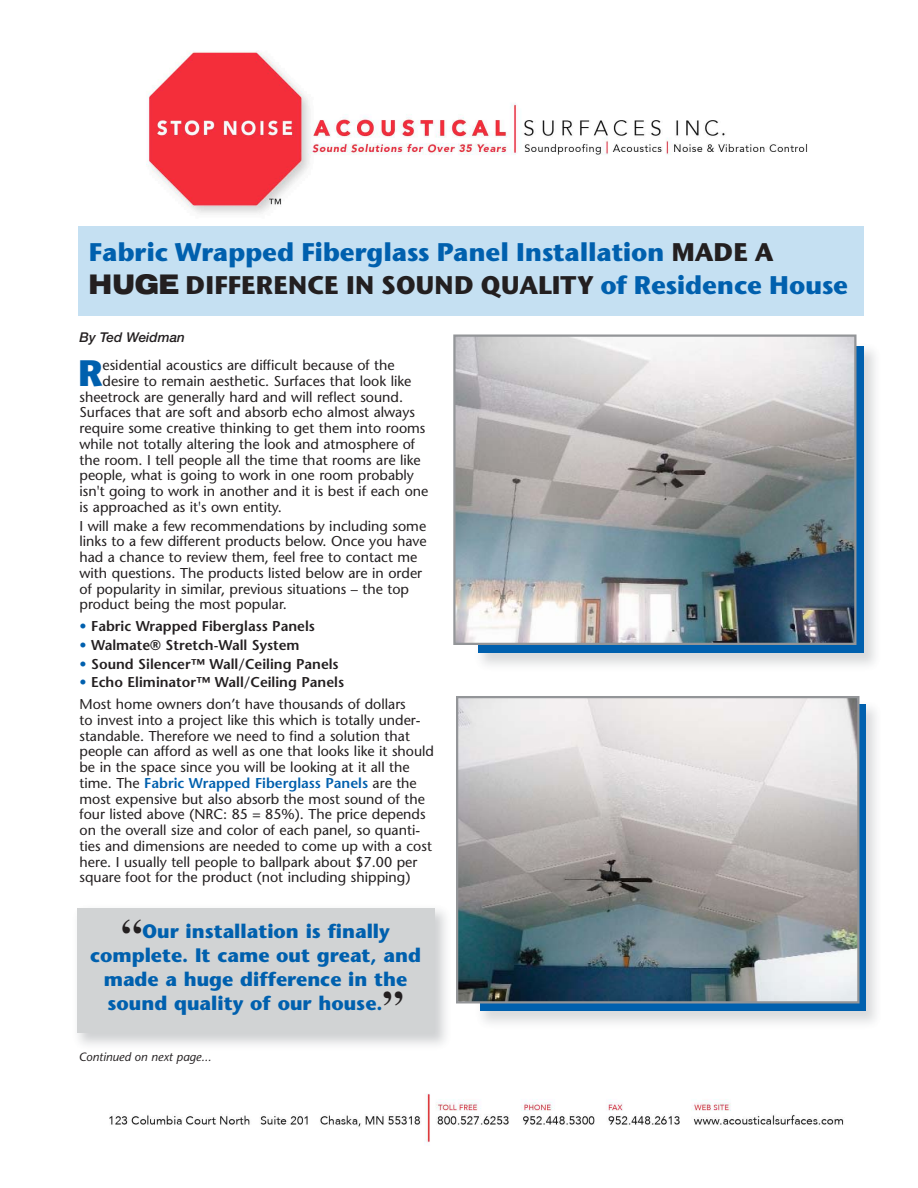
<style>
.page{position:relative;width:918px;height:1188px;background:#fff}
.page>*{position:absolute;margin:0;border:0;box-sizing:border-box;transform-origin:0 0}
.t1{font:700 36.75px "Stone Sans";color:#0060ae}
.t2{font:25.5px "Stone Sans OSITCTT Bold";letter-spacing:-.015em;color:#0060ae}
.t3{font:25.5px "Stone Sans ITCTT Bold";letter-spacing:-.015em;color:#231f20}
.t4{font:700 19.5px/24px "Stone Sans";color:#0060ae;text-align:center}
.t5{font:14.25px/15.8px "Stone Sans";color:#231f20}
.t6{font:600 14.25px "Stone Sans";color:#231f20}
.t7{font:italic 500 13.5px "Helvetica Neue";color:#231f20}
.t8{font:italic 12px "Stone Sans";color:#231f20}
.s1{font-family:"Stone Sans ITCTT Bold";color:#231f20}
.s2{font-family:"Swiss 721 Black Extended BT";font-size:27px}
.s3{font-family:"Stone Sans OSITCTT Bold";color:#0060ae}
.s4{color:#0060ae}
.s5{font-weight:600;color:#0060ae}
.s6{font-weight:600}
.s7{font-family:"Times";font-size:42px;color:#231f20}
</style>
<div class="page">
<img style="left:474px;top:704px;width:402px;height:319px">
<div style="left:480px;top:705px;width:386px;height:306px;background:#0060ae"></div>
<div style="left:478px;top:346px;width:386px;height:307px;background:#0060ae"></div>
<div style="left:78px;top:226px;width:786px;height:90px;background:#c5e0f2"></div>
<img style="left:456px;top:337px;width:397px;height:305px">
<div style="left:453px;top:334px;width:403px;height:311px;border:2px solid #939598"></div>
<img style="left:459px;top:699px;width:398px;height:301px">
<div style="left:456px;top:696px;width:404px;height:307px;border:2px solid #939598"></div>
<div style="left:78px;top:908px;width:357px;height:124px;background:#d1d3d4"></div>
<img style="left:146px;top:50px;width:662px;height:163px">
<img style="left:109px;top:1093px;width:735px;height:50px">
<h2 class="t2" style="left:89px;top:243px;width:687px">Fabric Wrapped Fiberglass Panel Installation <span class="s1">MADE A</span></h2>
<h2 class="t3" style="left:89px;top:271px;width:761px"><span class="s2">HUGE</span> DIFFERENCE IN SOUND QUALITY <span class="s3">of Residence House</span></h2>
<p class="t7" style="left:80px;top:333px;width:107px">By Ted Weidman</p>
<h1 class="t1" style="left:78px;top:359px;width:26px">R</h1>
<p class="t5" style="left:103px;top:359px;width:294px">esidential acoustics are difficult because of the</p>
<p class="t5" style="left:103px;top:375px;width:310px">desire to remain aesthetic. Surfaces that look like</p>
<p class="t5" style="left:80px;top:390px;width:325px">sheetrock are generally hard and will reflect sound.</p>
<p class="t5" style="left:80px;top:406px;width:337px">Surfaces that are soft and absorb echo almost always</p>
<p class="t5" style="left:80px;top:422px;width:347px">require some creative thinking to get them into rooms</p>
<p class="t5" style="left:80px;top:438px;width:337px">while not totally altering the look and atmosphere of</p>
<p class="t5" style="left:80px;top:453px;width:343px">the room. I tell people all the time that rooms are like</p>
<p class="t5" style="left:80px;top:469px;width:336px">people, what is going to work in one room probably</p>
<p class="t5" style="left:80px;top:485px;width:350px">isn't going to work in another and it is best if each one</p>
<p class="t5" style="left:80px;top:501px;width:204px">is approached as it's own entity.</p>
<p class="t5" style="left:80px;top:519px;width:349px">I will make a few recommendations by including some links to a few different products below. Once you have had a chance to review them, feel free to contact me with questions. The products listed below are in order of popularity in similar, previous situations – the top product being the most popular.</p>
<p class="t6" style="left:80px;top:621px;width:237px"><span class="s4">•</span> Fabric Wrapped Fiberglass Panels</p>
<p class="t6" style="left:80px;top:639px;width:222px"><span class="s4">•</span> Walmate® Stretch-Wall System</p>
<p class="t6" style="left:80px;top:658px;width:261px"><span class="s4">•</span> Sound Silencer™ Wall/Ceiling Panels</p>
<p class="t5" style="left:80px;top:673px;width:328px;line-height:21.8px"><span class="s5">•</span> <span class="s6">Echo Eliminator™ Wall/Ceiling Panels<br></span>Most home owners don’t have thousands of dollars</p>
<p class="t5" style="left:80px;top:714px;width:356px">to invest into a project like this which is totally under&shy;standable. Therefore we need to find a solution that people can afford as well as one that looks like it should be in the space since you will be looking at it all the time. The <span class="s5">Fabric Wrapped Fiberglass Panels</span> are the most expensive but also absorb the most sound of the four listed above (NRC: 85 = 85%). The price depends on the overall size and color of each panel, so quanti&shy;ties and dimensions are needed to come up with a cost here. I usually tell people to ballpark about $7.00 per square foot for the product (not including shipping)</p>
<h3 class="t4" style="left:90px;top:921px;width:333px"><span class="s7">“</span>Our installation is finally complete. It came out great, and made a huge difference in the sound quality of our house.<span class="s7">”</span></h3>
<p class="t8" style="left:79px;top:1052px;width:134px">Continued on next page...</p>
</div>
